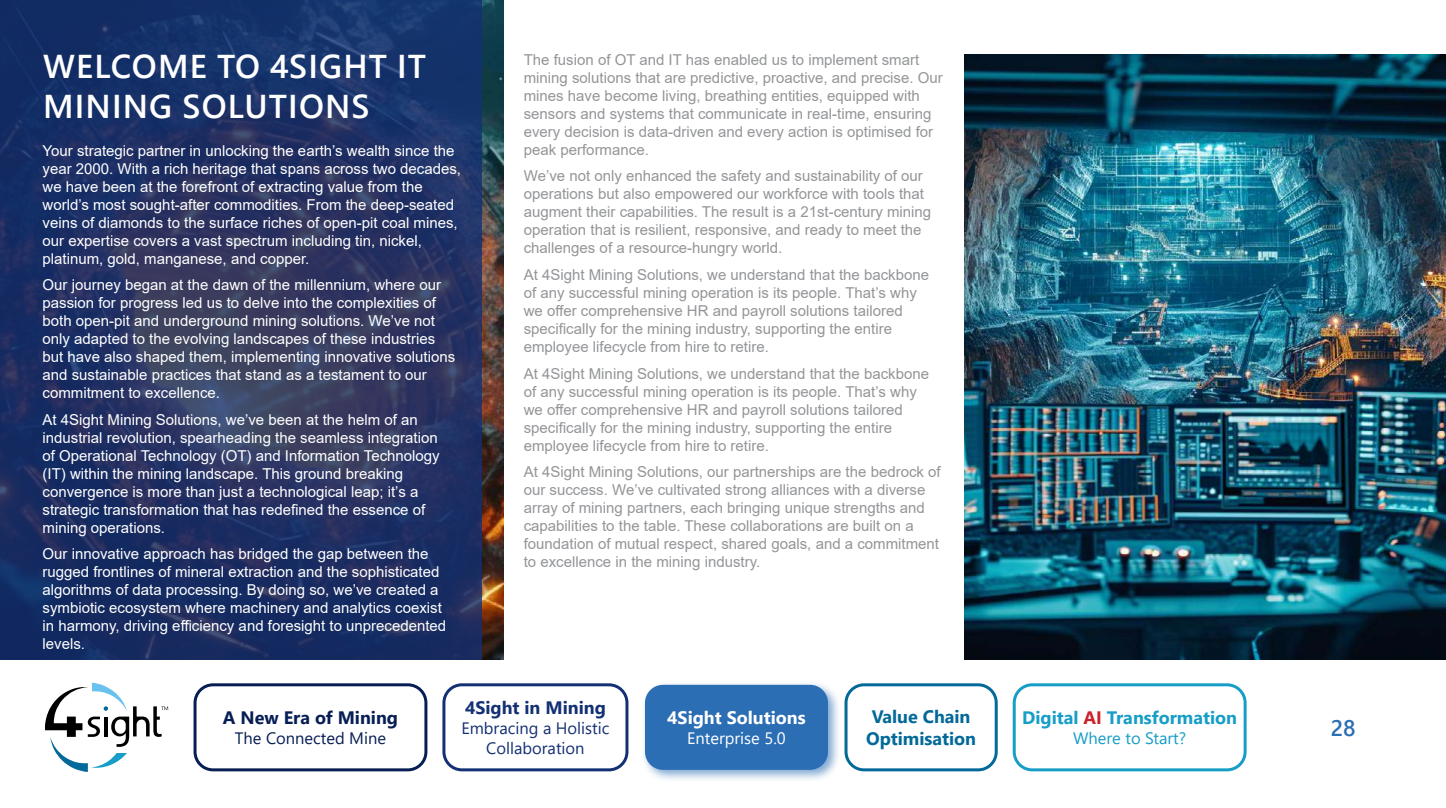
<style>
.page{position:relative;width:1446px;height:808px;background:#fff}
.page>*{position:absolute;margin:0;border:0;box-sizing:border-box;transform-origin:0 0}
.t1{font:600 33px/39.6px "Segoe UI";letter-spacing:.035em;color:#fff}
.t2{font:600 22.5px "Segoe UI";color:#2b6eb4}
.t3{font:700 18px "Segoe UI";color:#179ec7}
.t4{font:700 18px/21.6px "Segoe UI";color:#026999;text-align:center}
.t5{font:700 18px "Segoe UI";color:#071e55}
.t6{font:700 18px "Segoe UI";color:#fff}
.t7{font:700 18px "Segoe UI";color:#143074}
.t8{font:16.5px/19.8px "Segoe UI";color:#143074;text-align:center}
.t9{font:16.5px "Segoe UI";color:#071e55}
.t10{font:16.5px "Segoe UI";color:#fff}
.t11{font:16.5px "Segoe UI";color:#179ec7}
.t12{font:15px/18px "Arial";color:#939598}
.t13{font:15px/18px "Arial";color:#fff}
.s1{color:#cd202a}
</style>
<div class="page">
<img style="left:482px;top:0;width:21px;height:659px">
<svg style="left:0;top:0;width:482px;height:659px;background:#223263"></svg>
<img style="left:964px;top:54px;width:482px;height:605px">
<div style="left:194px;top:683px;width:233px;height:88px;border:3px solid #071e55;border-radius:18px"></div>
<div style="left:1012px;top:683px;width:234px;height:88px;border:3px solid #179ec7;border-radius:18px"></div>
<div style="left:442px;top:683px;width:186px;height:88px;border:3px solid #143074;border-radius:18px"></div>
<div style="left:640px;top:680px;width:201px;height:102px;background:#2b6eb4;opacity:.6"></div>
<div style="left:645px;top:685px;width:183px;height:85px;background:#2b6eb4;border-radius:18px"></div>
<div style="left:844px;top:683px;width:154px;height:88px;border:3px solid #026999;border-radius:18px"></div>
<svg style="left:45px;top:683px;width:123px;height:89px"></svg>
<h1 class="t1" style="left:43px;top:44px;width:385px">WELCOME TO 4SIGHT IT<br>MINING SOLUTIONS</h1>
<p class="t13" style="left:43px;top:141px;width:420px">Your strategic partner in unlocking the earth’s wealth since the year 2000. With a rich heritage that spans across two decades, we have been at the forefront of extracting value from the world’s most sought-after commodities. From the deep-seated veins of diamonds to the surface riches of open-pit coal mines, our expertise covers a vast spectrum including tin, nickel, platinum, gold, manganese, and copper.</p>
<p class="t13" style="left:43px;top:276px;width:414px">Our journey began at the dawn of the millennium, where our passion for progress led us to delve into the complexities of both open-pit and underground mining solutions. We’ve not only adapted to the evolving landscapes of these industries but have also shaped them, implementing innovative solutions and sustainable practices that stand as a testament to our commitment to excellence.</p>
<p class="t13" style="left:43px;top:410px;width:399px">At 4Sight Mining Solutions, we’ve been at the helm of an industrial revolution, spearheading the seamless integration of Operational Technology (OT) and Information Technology (IT) within the mining landscape. This ground breaking convergence is more than just a technological leap; it’s a strategic transformation that has redefined the essence of mining operations.</p>
<p class="t13" style="left:43px;top:545px;width:405px">Our innovative approach has bridged the gap between the rugged frontlines of mineral extraction and the sophisticated algorithms of data processing. By doing so, we’ve created a symbiotic ecosystem where machinery and analytics coexist in harmony, driving efficiency and foresight to unprecedented levels.</p>
<p class="t12" style="left:524px;top:51px;width:420px">The fusion of OT and IT has enabled us to implement smart mining solutions that are predictive, proactive, and precise. Our mines have become living, breathing entities, equipped with sensors and systems that communicate in real-time, ensuring every decision is data-driven and every action is optimised for peak performance.</p>
<p class="t12" style="left:524px;top:167px;width:409px">We’ve not only enhanced the safety and sustainability of our operations but also empowered our workforce with tools that augment their capabilities. The result is a 21st-century mining operation that is resilient, responsive, and ready to meet the challenges of a resource-hungry world.</p>
<p class="t12" style="left:524px;top:266px;width:407px">At 4Sight Mining Solutions, we understand that the backbone of any successful mining operation is its people. That’s why we offer comprehensive HR and payroll solutions tailored specifically for the mining industry, supporting the entire employee lifecycle from hire to retire.</p>
<p class="t12" style="left:524px;top:364px;width:407px">At 4Sight Mining Solutions, we understand that the backbone of any successful mining operation is its people. That’s why we offer comprehensive HR and payroll solutions tailored specifically for the mining industry, supporting the entire employee lifecycle from hire to retire.</p>
<p class="t12" style="left:524px;top:463px;width:418px">At 4Sight Mining Solutions, our partnerships are the bedrock of our success. We’ve cultivated strong alliances with a diverse array of mining partners, each bringing unique strengths and capabilities to the table. These collaborations are built on a foundation of mutual respect, shared goals, and a commitment to excellence in the mining industry.</p>
<p class="t5" style="left:223px;top:701px;width:177px">A New Era of Mining</p>
<p class="t9" style="left:235px;top:722px;width:153px">The Connected Mine</p>
<p class="t7" style="left:465px;top:691px;width:142px">4Sight in Mining</p>
<p class="t8" style="left:461px;top:717px;width:150px">Embracing a Holistic<br>Collaboration</p>
<p class="t6" style="left:667px;top:701px;width:140px">4Sight Solutions</p>
<p class="t10" style="left:687px;top:722px;width:100px">Enterprise 5.0</p>
<p class="t4" style="left:866px;top:704px;width:112px">Value Chain<br>Optimisation</p>
<h2 class="t2" style="left:1330px;top:706px;width:26px">28</h2>
<p class="t3" style="left:1022px;top:701px;width:216px">Digital <span class="s1">AI</span> Transformation</p>
<p class="t11" style="left:1073px;top:722px;width:114px">Where to Start?</p>
</div>
